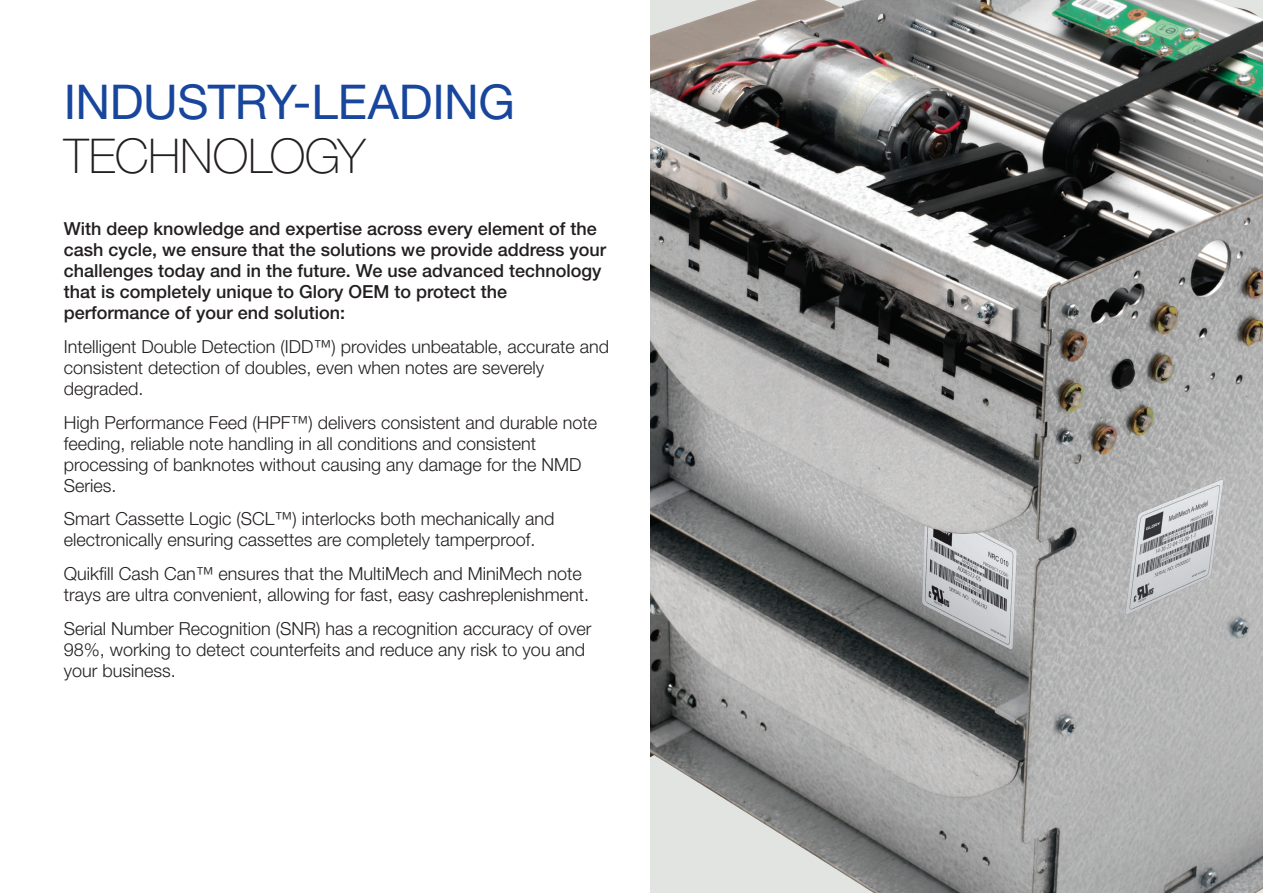
<style>
.page{position:relative;width:1263px;height:893px;background:#fff}
.page>*{position:absolute;margin:0;border:0;box-sizing:border-box;transform-origin:0 0}
.t1{font:48px "Helvetica Neue LT Std";letter-spacing:-.01em;color:#18469d}
.t2{font:100 48px "Helvetica Neue LT Std";letter-spacing:-.01em;color:#231f20}
.t3{font:300 18px/21px "Helvetica Neue LT Std";color:#231f20}
.t4{font:500 18px/21px "Helvetica Neue LT Std";color:#231f20}
</style>
<div class="page">
<img style="left:651px;top:0;width:612px;height:893px">
<h1 class="t1" style="left:64px;top:74px;width:453px">INDUSTRY-LEADING</h1>
<h1 class="t2" style="left:64px;top:129px;width:303px">TECHNOLOGY</h1>
<p class="t4" style="left:64px;top:218px;width:544px">With deep knowledge and expertise across every element of the cash cycle, we ensure that the solutions we provide address your challenges today and in the future. We use advanced technology that is completely unique to Glory OEM to protect the performance of your end solution:</p>
<p class="t3" style="left:64px;top:336px;width:547px">Intelligent Double Detection (IDD™) provides unbeatable, accurate and consistent detection of doubles, even when notes are severely degraded.</p>
<p class="t3" style="left:64px;top:411px;width:535px">High Performance Feed (HPF™) delivers consistent and durable note feeding, reliable note handling in all conditions and consistent processing of banknotes without causing any damage for the NMD Series.</p>
<p class="t3" style="left:64px;top:508px;width:492px">Smart Cassette Logic (SCL™) interlocks both mechanically and electronically ensuring cassettes are completely tamperproof.</p>
<p class="t3" style="left:64px;top:563px;width:527px">Quikfill Cash Can™ ensures that the MultiMech and MiniMech note trays are ultra convenient, allowing for fast, easy cashreplenishment.</p>
<p class="t3" style="left:64px;top:618px;width:529px">Serial Number Recognition (SNR) has a recognition accuracy of over<br>98%, working to detect counterfeits and reduce any risk to you and your business.</p>
</div>
